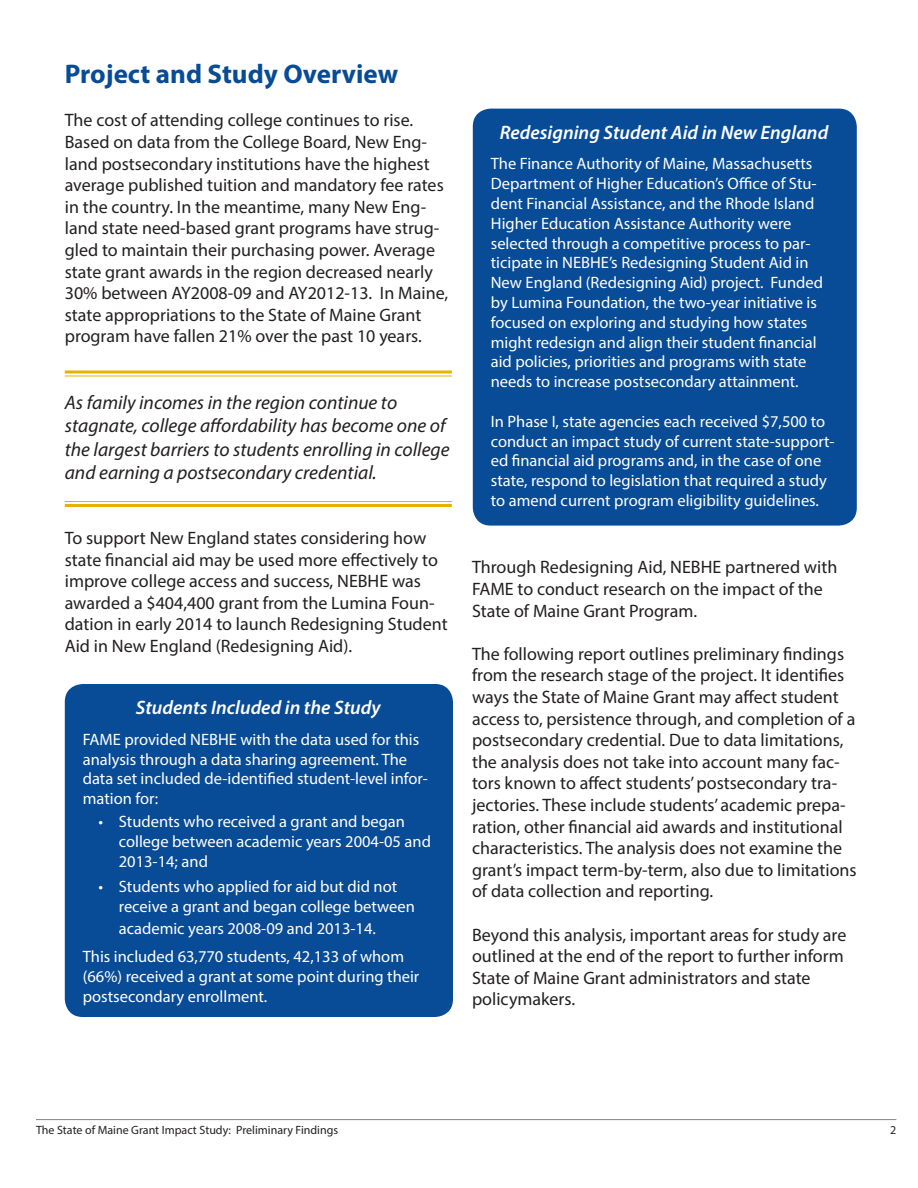
<style>
.page{position:relative;width:918px;height:1188px;background:#fff}
.page>*{position:absolute;margin:0;border:0;box-sizing:border-box;transform-origin:0 0}
.Section_Titles{font:700 27px "Myriad Pro";color:#084b96}
.t1{font:italic 19.5px/23.4px "Myriad Pro";color:#231f20}
.t2{font:italic 600 19.5px "Myriad Pro";color:#fff}
.t3{font:18px/21.6px "Myriad Pro";color:#231f20}
.t4{font:16.5px/19.8px "Myriad Pro";color:#fff}
.t5{font:12px "Myriad Pro";color:#231f20}
</style>
<div class="page">
<hr style="left:36px;top:1119px;width:860px;height:1px;background:#828487">
<div style="left:65px;top:684px;width:388px;height:333px;background:#084b96;border-radius:18px"></div>
<div style="left:473px;top:109px;width:384px;height:417px;background:#084b96;border-radius:18px"></div>
<svg style="left:65px;top:370px;width:387px;height:4px;background:#ecc53f"></svg>
<hr style="left:65px;top:375px;width:387px;height:2px;background:#e6b200">
<hr style="left:65px;top:501px;width:387px;height:1px;background:#e6b200">
<hr style="left:65px;top:504px;width:387px;height:3px;background:#e6b200">
<p class="Section_Titles" style="left:65px;top:57px;width:335px">Project and Study Overview</p>
<p class="t3" style="left:65px;top:109px;width:385px">The cost of attending college continues to rise.<br>Based on data from the College Board, New Eng&shy;land postsecondary institutions have the highest average published tuition and mandatory fee rates in the country. In the meantime, many New Eng&shy;land state need-based grant programs have strug&shy;gled to maintain their purchasing power. Average state grant awards in the region decreased nearly 30% between AY2008-09 and AY2012-13. In Maine, state appropriations to the State of Maine Grant program have fallen 21% over the past 10 years.</p>
<p class="t1" style="left:65px;top:390px;width:334px">As family incomes in the region continue to</p>
<p class="t1" style="left:65px;top:414px;width:386px">stagnate, college affordability has become one of the largest barriers to students enrolling in college and earning a postsecondary credential.</p>
<p class="t3" style="left:65px;top:527px;width:375px">To support New England states considering how state financial aid may be used more effectively to improve college access and success, NEBHE was</p>
<p class="t3" style="left:65px;top:592px;width:384px">awarded a $404,400 grant from the Lumina Foun&shy;dation in early 2014 to launch Redesigning Student<br>Aid in New England (Redesigning Aid).</p>
<p class="t2" style="left:136px;top:695px;width:246px">Students Included in the Study</p>
<p class="t4" style="left:83px;top:729px;width:347px">FAME provided NEBHE with the data used for this analysis through a data sharing agreement. The data set included de-identified student-level infor&shy;mation for:</p>
<p class="t4" style="left:119px;top:811px;width:314px;text-indent:-20px">• Students who received a grant and began college between academic years 2004-05 and<br>2013-14; and</p>
<p class="t4" style="left:119px;top:877px;width:298px;text-indent:-20px">• Students who applied for aid but did not receive a grant and began college between</p>
<p class="t4" style="left:119px;top:918px;width:259px">academic years 2008-09 and 2013-14.</p>
<p class="t4" style="left:83px;top:946px;width:338px">This included 63,770 students, 42,133 of whom (66%) received a grant at some point during their postsecondary enrollment.</p>
<p class="t2" style="left:500px;top:120px;width:330px">Redesigning Student Aid in New England</p>
<p class="t4" style="left:491px;top:154px;width:334px">The Finance Authority of Maine, Massachusetts Department of Higher Education’s Office of Stu&shy;dent Financial Assistance, and the Rhode Island Higher Education Assistance Authority were selected through a competitive process to par&shy;ticipate in NEBHE’s Redesigning Student Aid in New England (Redesigning Aid) project. Funded by Lumina Foundation, the two-year initiative is focused on exploring and studying how states might redesign and align their student financial aid policies, priorities and programs with state needs to increase postsecondary attainment.</p>
<p class="t4" style="left:491px;top:411px;width:345px">In Phase I, state agencies each received $7,500 to conduct an impact study of current state-support&shy;ed financial aid programs and, in the case of one state, respond to legislation that required a study to amend current program eligibility guidelines.</p>
<p class="t3" style="left:472px;top:556px;width:367px">Through Redesigning Aid, NEBHE partnered with<br>FAME to conduct research on the impact of the<br>State of Maine Grant Program.</p>
<p class="t3" style="left:472px;top:643px;width:386px">The following report outlines preliminary findings from the research stage of the project. It identifies ways the State of Maine Grant may affect student access to, persistence through, and completion of a postsecondary credential. Due to data limitations, the analysis does not take into account many fac&shy;tors known to affect students’ postsecondary tra&shy;jectories. These include students’ academic prepa&shy;ration, other financial aid awards and institutional characteristics. The analysis does not examine the grant’s impact term-by-term, also due to limitations of data collection and reporting.</p>
<p class="t3" style="left:472px;top:923px;width:376px">Beyond this analysis, important areas for study are outlined at the end of the report to further inform<br>State of Maine Grant administrators and state</p>
<p class="t3" style="left:472px;top:988px;width:105px">policymakers.</p>
<p class="t5" style="left:36px;top:1123px;width:304px">The State of Maine Grant Impact Study: Preliminary Findings</p>
<p class="t5" style="left:890px;top:1123px;width:8px">2</p>
</div>
